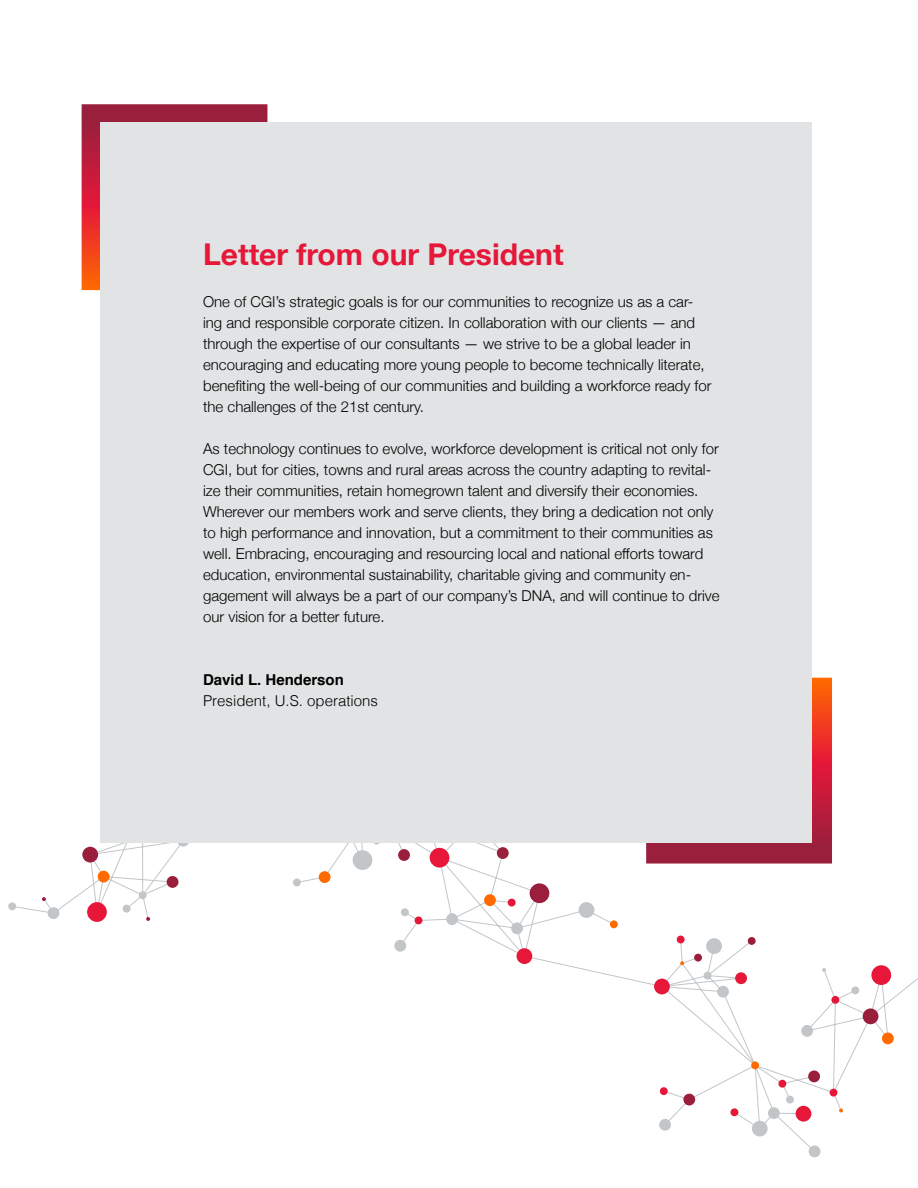
<style>
.page{position:relative;width:918px;height:1188px;background:#fff}
.page>*{position:absolute;margin:0;border:0;box-sizing:border-box;transform-origin:0 0}
.t1{font:700 30px "Helvetica Neue";color:#e61739}
.t2{font:300 15px/21px "Helvetica Neue";color:#000}
.t3{font:300 15px "Helvetica";color:#000}
.t4{font:700 15px "Helvetica";color:#000}
</style>
<div class="page">
<svg style="left:11px;top:706px;width:907px;height:447px"></svg>
<div style="left:87px;top:902px;width:20px;height:20px;background:#e61739;border-radius:50%"></div>
<div style="left:82px;top:847px;width:16px;height:16px;background:#991f3d;border-radius:50%"></div>
<div style="left:353px;top:850px;width:19px;height:20px;background:#c2c6c9;border-radius:50%"></div>
<div style="left:430px;top:848px;width:20px;height:20px;background:#e61739;border-radius:50%"></div>
<div style="left:516px;top:948px;width:16px;height:16px;background:#e61739;border-radius:50%"></div>
<div style="left:654px;top:979px;width:16px;height:15px;background:#e61739;border-radius:50%"></div>
<div style="left:752px;top:1121px;width:16px;height:16px;background:#c2c6c9;border-radius:50%"></div>
<div style="left:801px;top:1025px;width:12px;height:12px;background:#c2c6c9;border-radius:50%"></div>
<div style="left:871px;top:965px;width:20px;height:20px;background:#e61739;border-radius:50%"></div>
<div style="left:293px;top:878px;width:8px;height:8px;background:#c2c6c9;border-radius:50%"></div>
<div style="left:508px;top:899px;width:8px;height:8px;background:#e61739;border-radius:50%"></div>
<div style="left:610px;top:920px;width:8px;height:8px;background:#ff6a00;border-radius:50%"></div>
<div style="left:394px;top:940px;width:12px;height:12px;background:#c2c6c9;border-radius:50%"></div>
<div style="left:677px;top:936px;width:8px;height:8px;background:#e61739;border-radius:50%"></div>
<div style="left:8px;top:902px;width:8px;height:8px;background:#c2c6c9;border-radius:50%"></div>
<div style="left:123px;top:905px;width:8px;height:8px;background:#c2c6c9;border-radius:50%"></div>
<div style="left:660px;top:1087px;width:8px;height:8px;background:#e61739;border-radius:50%"></div>
<div style="left:808px;top:1070px;width:12px;height:12px;background:#991f3d;border-radius:50%"></div>
<div style="left:882px;top:1032px;width:12px;height:12px;background:#ff6a00;border-radius:50%"></div>
<div style="left:735px;top:972px;width:12px;height:12px;background:#e61739;border-radius:50%"></div>
<div style="left:98px;top:871px;width:12px;height:12px;background:#ff6a00;border-radius:50%"></div>
<svg style="left:177px;top:835px;width:12px;height:12px"></svg>
<div style="left:319px;top:871px;width:12px;height:12px;background:#ff6a00;border-radius:50%"></div>
<svg style="left:373px;top:837px;width:8px;height:8px"></svg>
<div style="left:398px;top:849px;width:12px;height:12px;background:#991f3d;border-radius:50%"></div>
<div style="left:497px;top:847px;width:12px;height:12px;background:#991f3d;border-radius:50%"></div>
<div style="left:484px;top:894px;width:12px;height:12px;background:#ff6a00;border-radius:50%"></div>
<div style="left:530px;top:883px;width:19px;height:20px;background:#991f3d;border-radius:50%"></div>
<div style="left:579px;top:902px;width:15px;height:16px;background:#c2c6c9;border-radius:50%"></div>
<div style="left:511px;top:922px;width:12px;height:12px;background:#c2c6c9;border-radius:50%"></div>
<div style="left:446px;top:913px;width:12px;height:12px;background:#c2c6c9;border-radius:50%"></div>
<div style="left:415px;top:916px;width:8px;height:8px;background:#e61739;border-radius:50%"></div>
<div style="left:401px;top:908px;width:8px;height:8px;background:#c2c6c9;border-radius:50%"></div>
<div style="left:706px;top:938px;width:16px;height:16px;background:#c2c6c9;border-radius:50%"></div>
<div style="left:48px;top:907px;width:12px;height:12px;background:#c2c6c9;border-radius:50%"></div>
<div style="left:139px;top:891px;width:8px;height:8px;background:#c2c6c9;border-radius:50%"></div>
<div style="left:167px;top:876px;width:12px;height:12px;background:#991f3d;border-radius:50%"></div>
<svg style="left:42px;top:897px;width:4px;height:4px"></svg>
<svg style="left:146px;top:917px;width:4px;height:4px"></svg>
<div style="left:659px;top:1119px;width:12px;height:12px;background:#c2c6c9;border-radius:50%"></div>
<div style="left:683px;top:1094px;width:12px;height:12px;background:#991f3d;border-radius:50%"></div>
<div style="left:730px;top:1108px;width:8px;height:8px;background:#e61739;border-radius:50%"></div>
<div style="left:768px;top:1107px;width:12px;height:12px;background:#c2c6c9;border-radius:50%"></div>
<div style="left:796px;top:1106px;width:15px;height:16px;background:#e61739;border-radius:50%"></div>
<div style="left:809px;top:1145px;width:12px;height:12px;background:#c2c6c9;border-radius:50%"></div>
<div style="left:786px;top:1096px;width:8px;height:8px;background:#c2c6c9;border-radius:50%"></div>
<div style="left:778px;top:1080px;width:8px;height:8px;background:#e61739;border-radius:50%"></div>
<div style="left:751px;top:1061px;width:8px;height:8px;background:#ff6a00;border-radius:50%"></div>
<div style="left:830px;top:1089px;width:8px;height:8px;background:#e61739;border-radius:50%"></div>
<svg style="left:839px;top:1109px;width:4px;height:4px"></svg>
<svg style="left:822px;top:968px;width:4px;height:4px"></svg>
<div style="left:831px;top:996px;width:8px;height:8px;background:#e61739;border-radius:50%"></div>
<div style="left:851px;top:986px;width:8px;height:8px;background:#c2c6c9;border-radius:50%"></div>
<div style="left:863px;top:1008px;width:16px;height:16px;background:#991f3d;border-radius:50%"></div>
<svg style="left:680px;top:961px;width:4px;height:4px"></svg>
<div style="left:694px;top:954px;width:8px;height:8px;background:#991f3d;border-radius:50%"></div>
<div style="left:704px;top:972px;width:8px;height:8px;background:#c2c6c9;border-radius:50%"></div>
<div style="left:717px;top:986px;width:12px;height:12px;background:#c2c6c9;border-radius:50%"></div>
<div style="left:748px;top:937px;width:8px;height:8px;background:#991f3d;border-radius:50%"></div>
<svg style="left:646px;top:678px;width:186px;height:186px"></svg>
<svg style="left:82px;top:104px;width:185px;height:186px"></svg>
<div style="left:101px;top:122px;width:711px;height:720px;background:#e1e3e4"></div>
<h1 class="t1" style="left:203px;top:231px;width:362px">Letter from our President</h1>
<p class="t2" style="left:203px;top:290px;width:510px">One of CGI’s strategic goals is for our communities to recognize us as a car&shy;ing and responsible corporate citizen. In collaboration with our clients — and through the expertise of our consultants — we strive to be a global leader in encouraging and educating more young people to become technically literate, benefiting the well-being of our communities and building a workforce ready for the challenges of the 21st century.</p>
<p class="t2" style="left:203px;top:437px;width:518px">As technology continues to evolve, workforce development is critical not only for CGI, but for cities, towns and rural areas across the country adapting to revital&shy;ize their communities, retain homegrown talent and diversify their economies.<br>Wherever our members work and serve clients, they bring a dedication not only to high performance and innovation, but a commitment to their communities as well. Embracing, encouraging and resourcing local and national efforts toward education, environmental sustainability, charitable giving and community en&shy;gagement will always be a part of our company’s DNA, and will continue to drive our vision for a better future.</p>
<p class="t4" style="left:203px;top:667px;width:142px">David L. Henderson</p>
<p class="t3" style="left:203px;top:688px;width:177px">President, U.S. operations</p>
</div>
